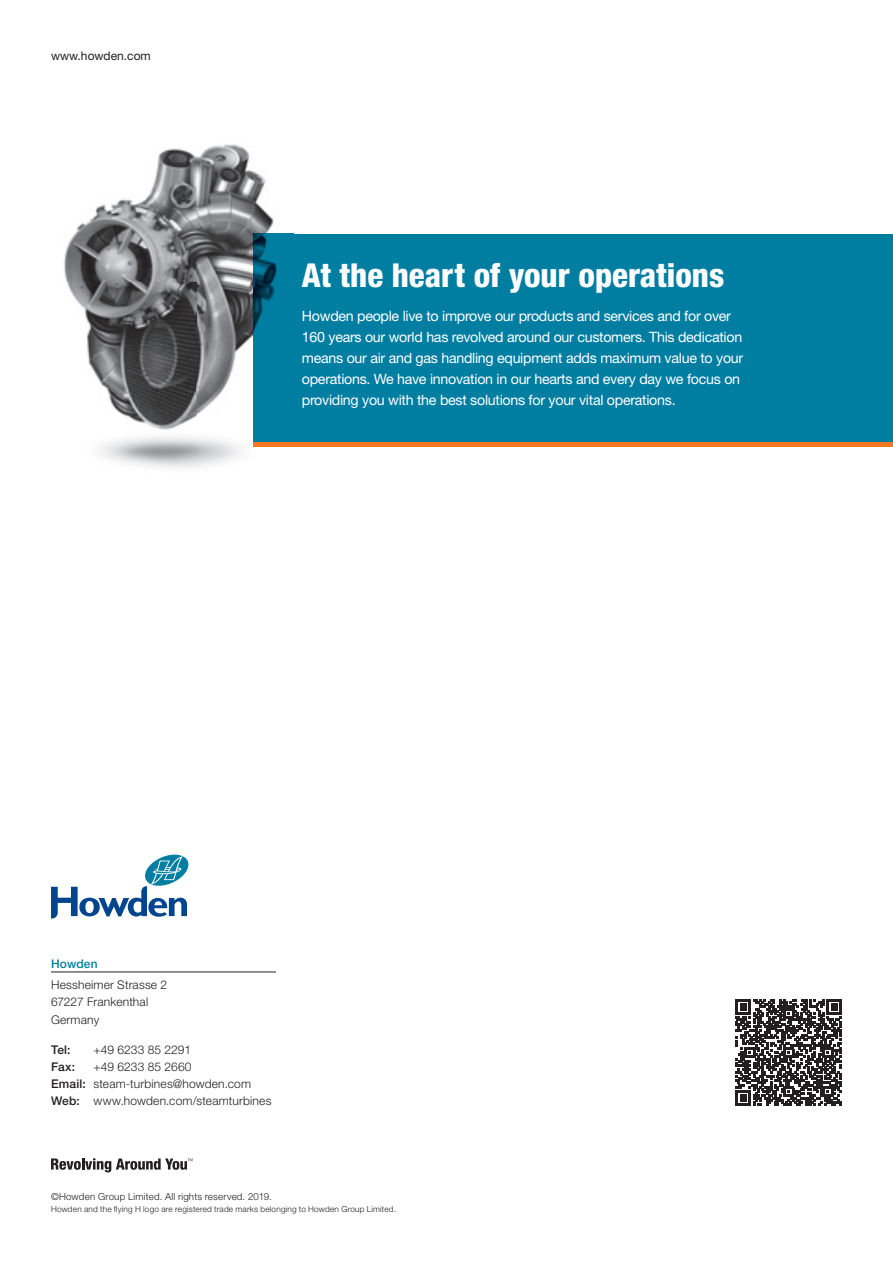
<style>
.page{position:relative;width:893px;height:1263px;background:#fff}
.page>*{position:absolute;margin:0;border:0;box-sizing:border-box;transform-origin:0 0}
.t1{font:800 condensed 33px "Helvetica Neue LT Pro";color:#fff}
.t2{font:14.25px/21px "Helvetica Neue LT Pro";letter-spacing:-.02em;color:#fff}
.t3{font:300 12px/17.2px "Helvetica Neue LT Pro";letter-spacing:.015em;color:#231f20}
.t4{font:12px "Helvetica Neue LT Pro";color:#231f20}
.t5{font:500 12px "Helvetica Neue LT Pro";letter-spacing:.005em;color:#231f20}
.t6{font:500 12px "Helvetica Neue LT Pro";letter-spacing:.015em;color:#007ea2}
.t7{font:300 9.75px "Helvetica Neue LT Pro";letter-spacing:.02em;color:#231f20}
.t8{font:300 8.25px "Helvetica Neue LT Pro";letter-spacing:.025em;color:#231f20}
.s1{font-weight:500}
</style>
<div class="page">
<div style="left:253px;top:234px;width:640px;height:208px;background:#007ea2"></div>
<img style="left:64px;top:144px;width:229px;height:324px">
<img style="left:253px;top:234px;width:40px;height:208px">
<hr style="left:253px;top:442px;width:640px;height:4px;background:#f47721">
<svg style="left:51px;top:854px;width:137px;height:64px"></svg>
<svg style="left:51px;top:1158px;width:142px;height:14px"></svg>
<hr style="left:51px;top:972px;width:225px;height:1px;background:#231f20">
<svg style="left:736px;top:999px;width:106px;height:107px"></svg>
<p class="t4" style="left:51px;top:48px;width:101px">www.howden.com</p>
<h1 class="t1" style="left:302px;top:255px;width:424px">At the heart of your operations</h1>
<p class="t2" style="left:302px;top:305px;width:443px">Howden people live to improve our products and services and for over 160 years our world has revolved around our customers. This dedication means our air and gas handling equipment adds maximum value to your operations. We have innovation in our hearts and every day we focus on providing you with the best solutions for your vital operations.</p>
<p class="t6" style="left:51px;top:956px;width:48px">Howden</p>
<p class="t3" style="left:51px;top:976px;width:118px">Hessheimer Strasse 2<br>67227 Frankenthal<br>Germany</p>
<p class="t5" style="left:51px;top:1042px;width:21px">Tel:</p>
<p class="t3" style="left:94px;top:1040px;width:99px">+49 6233 85 2291</p>
<p class="t5" style="left:51px;top:1059px;width:26px">Fax:</p>
<p class="t3" style="left:51px;top:1057px;width:222px;text-indent:43px">+49 6233 85 2660<br><span class="s1">Email:</span> steam-turbines@howden.com<br><span class="s1">Web:</span> www.howden.com/steamturbines</p>
<p class="t7" style="left:51px;top:1190px;width:222px">©Howden Group Limited. All rights reserved. 2019.</p>
<p class="t8" style="left:51px;top:1204px;width:346px">Howden and the flying H logo are registered trade marks belonging to Howden Group Limited.</p>
</div>
